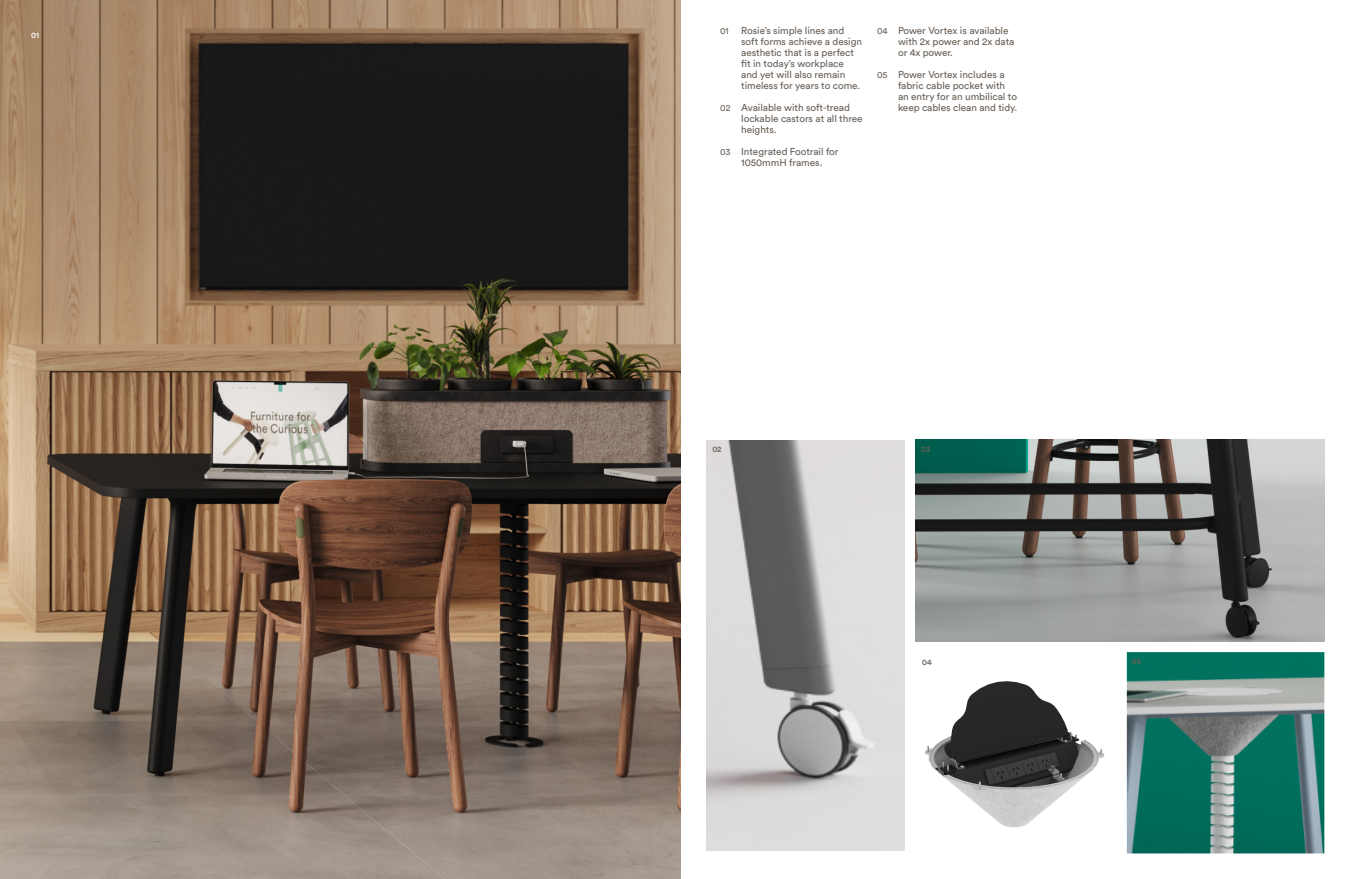
<style>
.page{position:relative;width:1361px;height:879px;background:#fff}
.page>*{position:absolute;margin:0;border:0;box-sizing:border-box;transform-origin:0 0}
.t1{font:10px/11px "Circular Pro";letter-spacing:-.005em;color:#6a6058}
.t2{font:500 8px "Circular Pro";letter-spacing:-.01em;color:#6a6058}
.t3{font:500 8px "Circular Pro";color:#fff}
.s1{font-size:9px}
</style>
<div class="page">
<img style="left:1127px;top:652px;width:197px;height:201px">
<img style="left:0;top:0;width:680px;height:879px">
<img style="left:915px;top:440px;width:409px;height:202px">
<img style="left:925px;top:681px;width:180px;height:147px">
<img style="left:707px;top:440px;width:197px;height:411px">
<p class="t3" style="left:31px;top:29px;width:9px">01</p>
<p class="t1" style="left:741px;top:24px;width:122px;text-indent:-21px"><span class="s1">01</span> Rosie’s simple lines and soft forms achieve a design aesthetic that is a perfect fit in today’s workplace and yet will also remain timeless for years to come.</p>
<p class="t1" style="left:741px;top:101px;width:123px;text-indent:-21px"><span class="s1">02</span> Available with soft-tread lockable castors at all three heights.</p>
<p class="t1" style="left:720px;top:145px;width:120px;text-align:center"><span class="s1">03</span> Integrated Footrail for<br>1050mmH frames.</p>
<p class="t1" style="left:898px;top:24px;width:118px;text-indent:-21px"><span class="s1">04</span> Power Vortex is available with 2x power and 2x data or 4x power.</p>
<p class="t1" style="left:898px;top:68px;width:121px;text-indent:-21px"><span class="s1">05</span> Power Vortex includes a fabric cable pocket with an entry for an umbilical to keep cables clean and tidy.</p>
<p class="t2" style="left:712px;top:444px;width:11px">02</p>
<p class="t2" style="left:921px;top:444px;width:11px">03</p>
<p class="t2" style="left:922px;top:656px;width:11px">04</p>
<p class="t2" style="left:1131px;top:655px;width:11px">05</p>
</div>
